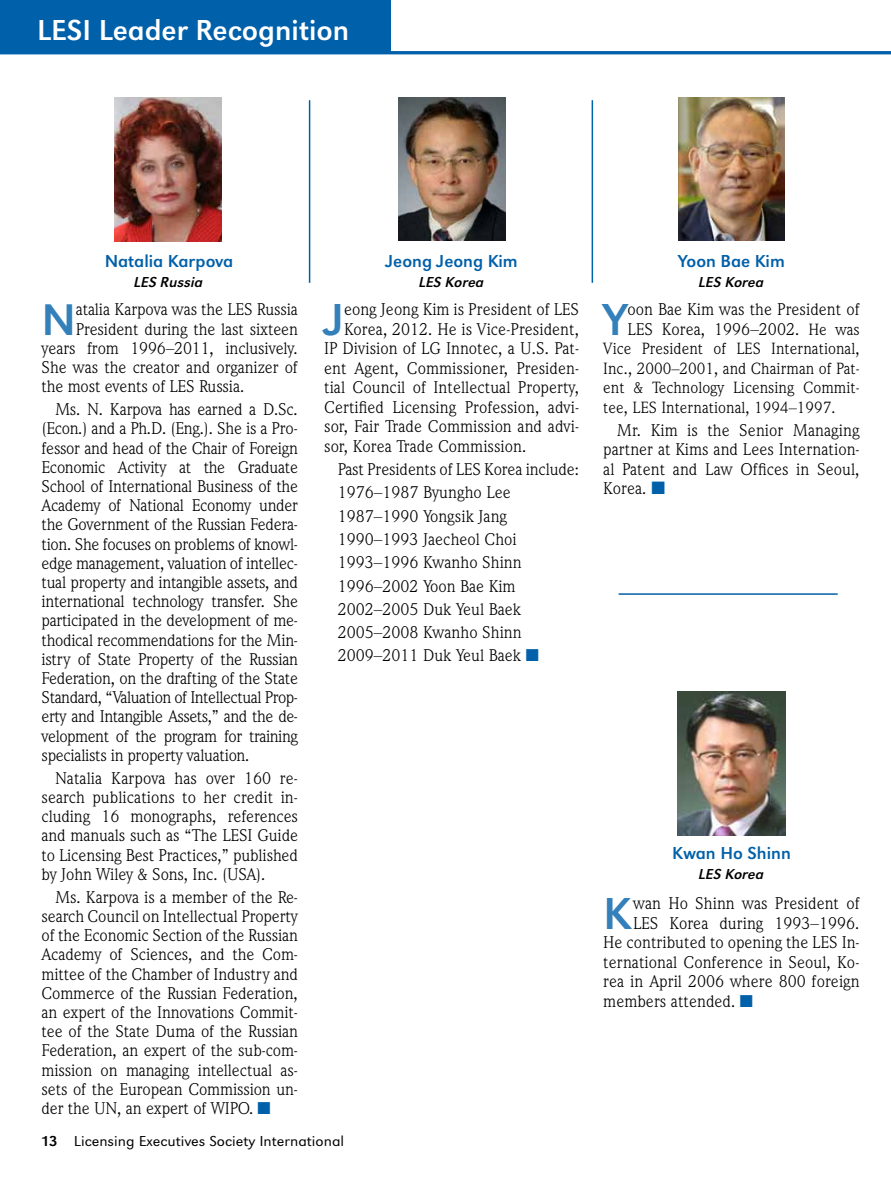
<style>
.page{position:relative;width:891px;height:1188px;background:#fff}
.page>*{position:absolute;margin:0;border:0;box-sizing:border-box;transform-origin:0 0}
.t1{font:46.5px "URW Grotesk T";color:#3380ba}
.t2{font:46.05px "URW Grotesk T";color:#3380ba}
.t3{font:30px "URW Grotesk T";color:#fff}
.t4{font:18px "URW Grotesk T";color:#0060a9}
.t5{font:17.25px/19.2px "Weidemann IT Cby BT";color:#000;text-align:justify}
.t6{font:16.5px/19.5px "Weidemann IT Cby BT";color:#000;text-align:justify}
.t7{font:15px "URW Grotesk T Ligh";color:#000;scale:1.08 1}
.t8{font:15px "URW Grotesk T Regu Obli";color:#000}
.s1{color:#0060a9}
.s2{font-family:"URW Grotesk T"}
.s3{font-size:16.5px}
</style>
<div class="page">
<div style="left:0;top:0;width:390px;height:54px;background:#0060a9"></div>
<hr style="left:0;top:51px;width:891px;height:3px;background:#0060a9">
<hr style="left:309px;top:100px;width:1px;height:183px;background:#0060a9">
<hr style="left:592px;top:100px;width:1px;height:183px;background:#0060a9">
<img style="left:398px;top:97px;width:107px;height:144px">
<img style="left:678px;top:97px;width:107px;height:144px">
<img style="left:678px;top:691px;width:107px;height:144px">
<hr style="left:619px;top:593px;width:219px;height:2px;background:#0060a9">
<img style="left:114px;top:97px;width:108px;height:144px">
<h3 class="t3" style="left:37px;top:13px;width:314px">LESI Leader Recognition</h3>
<p class="t4" style="left:105px;top:250px;width:130px">Natalia Karpova</p>
<p class="t8" style="left:134px;top:273px;width:71px">LES Russia</p>
<p class="t4" style="left:386px;top:250px;width:134px">Jeong Jeong Kim</p>
<p class="t8" style="left:419px;top:273px;width:67px">LES Korea</p>
<h2 class="t2" style="left:42px;top:293px;width:36px">N</h2>
<p class="t5" style="left:76px;top:300px;width:224px">atalia Karpova was the LES Russia</p>
<p class="t5" style="left:76px;top:319px;width:224px">President during the last sixteen</p>
<p class="t5" style="left:42px;top:338px;width:258px">years from 1996–2011, inclusively.</p>
<p class="t5" style="left:42px;top:357px;width:258px">She was the creator and organizer of</p>
<p class="t5" style="left:42px;top:377px;width:205px">the most events of LES Russia.</p>
<p class="t5" style="left:42px;top:400px;width:258px;text-indent:14px">Ms. N. Karpova has earned a D.Sc. (Econ.) and a Ph.D. (Eng.). She is a Pro&shy;fessor and head of the Chair of Foreign Economic Activity at the Graduate School of International Business of the Academy of National Economy under the Government of the Russian Federa&shy;tion. She focuses on problems of knowl&shy;edge management, valuation of intellec&shy;tual property and intangible assets, and international technology transfer. She participated in the development of me&shy;thodical recommendations for the Min&shy;istry of State Property of the Russian Federation, on the drafting of the State Standard, “Valuation of Intellectual Prop&shy;erty and Intangible Assets,” and the de&shy;velopment of the program for training specialists in property valuation.</p>
<p class="t5" style="left:42px;top:768px;width:258px;text-indent:14px">Natalia Karpova has over 160 re&shy;search publications to her credit in&shy;cluding 16 monographs, references and manuals such as “The LESI Guide to Licensing Best Practices,” published by John Wiley &amp; Sons, Inc. (USA).</p>
<p class="t5" style="left:42px;top:887px;width:258px;text-indent:14px">Ms. Karpova is a member of the Re&shy;search Council on Intellectual Property of the Economic Section of the Russian Academy of Sciences, and the Com&shy;mittee of the Chamber of Industry and Commerce of the Russian Federation, an expert of the Innovations Commit&shy;tee of the State Duma of the Russian Federation, an expert of the sub-com&shy;mission on managing intellectual as&shy;sets of the European Commission un&shy;der the UN, an expert of WIPO. <span class="s1">■</span></p>
<h1 class="t1" style="left:324px;top:293px;width:21px">J</h1>
<p class="t5" style="left:344px;top:300px;width:237px">eong Jeong Kim is President of LES</p>
<p class="t5" style="left:344px;top:319px;width:237px">Korea, 2012. He is Vice-President,</p>
<p class="t5" style="left:324px;top:339px;width:257px">IP Division of LG Innotec, a U.S. Pat-</p>
<p class="t5" style="left:324px;top:358px;width:257px">ent Agent, Commissioner, Presiden-</p>
<p class="t5" style="left:324px;top:378px;width:257px">tial Council of Intellectual Property,</p>
<p class="t5" style="left:324px;top:397px;width:256px">Certified Licensing Profession, advi-</p>
<p class="t5" style="left:324px;top:417px;width:257px">sor, Fair Trade Commission and advi-</p>
<p class="t5" style="left:324px;top:436px;width:204px">sor, Korea Trade Commission.</p>
<p class="t5" style="left:338px;top:457px;width:243px;line-height:23.2px;text-align:left">Past Presidents of LES Korea include:<br>1976–1987 Byungho Lee<br>1987–1990 Yongsik Jang<br>1990–1993 Jaecheol Choi<br>1993–1996 Kwanho Shinn<br>1996–2002 Yoon Bae Kim<br>2002–2005 Duk Yeul Baek<br>2005–2008 Kwanho Shinn<br>2009–2011 Duk Yeul Baek <span class="s1">■</span></p>
<p class="t7" style="left:40px;top:1132px;width:283px"><span class="s2">13</span> Licensing Executives Society International</p>
<p class="t4" style="left:678px;top:250px;width:108px">Yoon Bae Kim</p>
<p class="t8" style="left:699px;top:273px;width:67px">LES Korea</p>
<h1 class="t1" style="left:603px;top:293px;width:26px">Y</h1>
<p class="t5" style="left:628px;top:299px;width:234px">oon Bae Kim was the President of<br>LES Korea, 1996–2002. <span class="s3">He was</span></p>
<p class="t6" style="left:603px;top:338px;width:258px">Vice President of LES International, Inc., 2000–2001, and Chairman of Pat&shy;ent &amp; Technology Licensing Commit&shy;tee, LES International, 1994–1997.</p>
<p class="t5" style="left:603px;top:420px;width:258px;text-indent:14px">Mr. Kim is the Senior Managing partner at Kims and Lees Internation&shy;al Patent and Law Offices in Seoul, Korea. <span class="s1">■</span></p>
<p class="t4" style="left:672px;top:843px;width:120px">Kwan Ho Shinn</p>
<p class="t8" style="left:699px;top:865px;width:67px">LES Korea</p>
<h1 class="t1" style="left:603px;top:887px;width:29px">K</h1>
<p class="t5" style="left:633px;top:893px;width:228px">wan Ho Shinn was President of</p>
<p class="t5" style="left:633px;top:913px;width:228px">LES Korea during 1993–1996.</p>
<p class="t5" style="left:603px;top:932px;width:258px">He contributed to opening the LES In-</p>
<p class="t5" style="left:603px;top:952px;width:258px">ternational Conference in Seoul, Ko-</p>
<p class="t5" style="left:603px;top:971px;width:258px">rea in April 2006 where 800 foreign</p>
<p class="t5" style="left:603px;top:991px;width:151px">members attended. <span class="s1">■</span></p>
</div>
